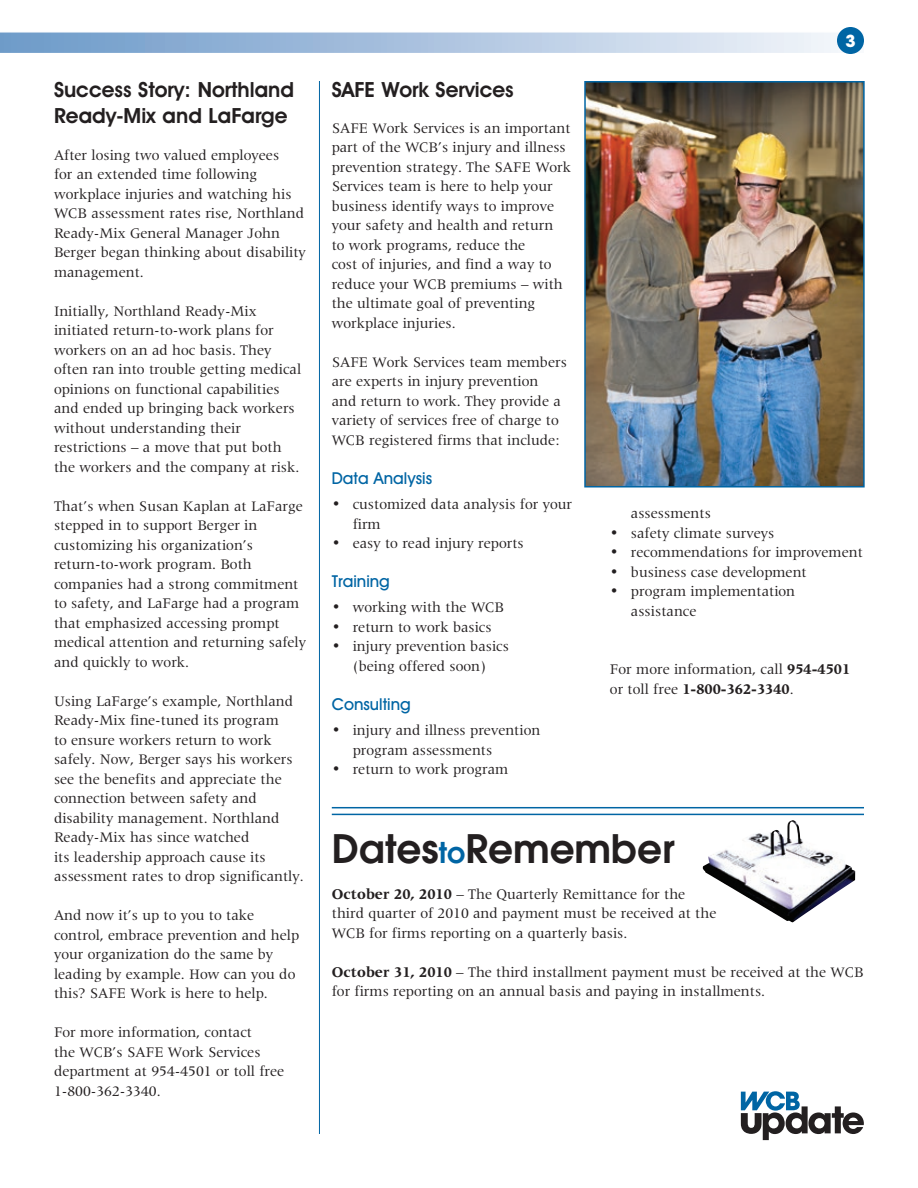
<style>
.page{position:relative;width:918px;height:1188px;background:#fff}
.page>*{position:absolute;margin:0;border:0;box-sizing:border-box;transform-origin:0 0}
.t1{font:600 39px "Avant Garde";color:#231f20}
.t2{font:600 21px/25.5px "Avant Garde IT Cby BT";color:#231f20}
.t3{font:500 16.5px "Avant Garde IT Cby BT";color:#0065a4}
.t4{font:700 16.5px "Avant Garde";color:#fff}
.t5{font:15px/19.5px "Latin 725 BT";color:#231f20}
.s1{font-weight:700}
.s2{font-size:28.5px;color:#0065a4}
</style>
<div class="page">
<hr style="left:332px;top:807px;width:532px;height:1px;background:#0065a4">
<hr style="left:332px;top:814px;width:532px;height:1px;background:#0065a4">
<hr style="left:319px;top:81px;width:1px;height:1053px;background:#0065a4">
<svg style="left:0;top:32px;width:864px;height:22px;background:#b2c8e2"></svg>
<div style="left:837px;top:27px;width:27px;height:27px;background:#0065a4;border-radius:50%"></div>
<img style="left:587px;top:84px;width:275px;height:401px">
<div style="left:584px;top:81px;width:281px;height:407px;border:2px solid #0065a4"></div>
<img style="left:703px;top:820px;width:152px;height:103px">
<svg style="left:741px;top:1091px;width:123px;height:49px"></svg>
<h2 class="t2" style="left:54px;top:77px;width:242px">Success Story: Northland<br>Ready-Mix and LaFarge</h2>
<p class="t5" style="left:54px;top:145px;width:254px">After losing two valued employees<br>for an extended time following workplace injuries and watching his<br>WCB assessment rates rise, Northland<br>Ready-Mix General Manager John<br>Berger began thinking about disability management.</p>
<p class="t5" style="left:54px;top:301px;width:249px">Initially, Northland Ready-Mix initiated return-to-work plans for workers on an ad hoc basis. They often ran into trouble getting medical opinions on functional capabilities and ended up bringing back workers without understanding their restrictions – a move that put both the workers and the company at risk.</p>
<p class="t5" style="left:54px;top:496px;width:254px">That’s when Susan Kaplan at LaFarge stepped in to support Berger in customizing his organization’s return-to-work program. Both companies had a strong commitment to safety, and LaFarge had a program that emphasized accessing prompt medical attention and returning safely and quickly to work.</p>
<p class="t5" style="left:54px;top:691px;width:251px">Using LaFarge’s example, Northland Ready-Mix fine-tuned its program<br>to ensure workers return to work safely. Now, Berger says his workers see the benefits and appreciate the connection between safety and disability management. Northland Ready-Mix has since watched<br>its leadership approach cause its assessment rates to drop significantly.</p>
<p class="t5" style="left:54px;top:906px;width:247px">And now it’s up to you to take control, embrace prevention and help your organization do the same by leading by example. How can you do this? SAFE Work is here to help.</p>
<p class="t5" style="left:54px;top:1023px;width:232px">For more information, contact<br>the WCB’s SAFE Work Services department at 954-4501 or toll free<br>1-800-362-3340.</p>
<h2 class="t2" style="left:332px;top:77px;width:184px">SAFE Work Services</h2>
<p class="t5" style="left:332px;top:118px;width:241px">SAFE Work Services is an important part of the WCB’s injury and illness prevention strategy. The SAFE Work<br>Services team is here to help your business identify ways to improve your safety and health and return<br>to work programs, reduce the<br>cost of injuries, and find a way to reduce your WCB premiums – with the ultimate goal of preventing workplace injuries.</p>
<p class="t5" style="left:332px;top:352px;width:237px">SAFE Work Services team members are experts in injury prevention and return to work. They provide a variety of services free of charge to WCB registered firms that include:</p>
<h3 class="t3" style="left:332px;top:468px;width:102px">Data Analysis</h3>
<p class="t5" style="left:353px;top:495px;width:221px;text-indent:-21px">• customized data analysis for your firm</p>
<p class="t5" style="left:332px;top:534px;width:194px">• easy to read injury reports</p>
<h3 class="t3" style="left:332px;top:572px;width:60px">Training</h3>
<p class="t5" style="left:332px;top:598px;width:174px">• working with the WCB</p>
<p class="t5" style="left:332px;top:617px;width:162px">• return to work basics</p>
<p class="t5" style="left:332px;top:637px;width:179px;text-align:center">• injury prevention basics (being offered soon)</p>
<h3 class="t3" style="left:332px;top:694px;width:81px">Consulting</h3>
<p class="t5" style="left:353px;top:720px;width:189px;text-indent:-21px">• injury and illness prevention program assessments</p>
<p class="t5" style="left:332px;top:759px;width:178px">• return to work program</p>
<p class="t4" style="left:845px;top:30px;width:12px">3</p>
<p class="t5" style="left:631px;top:504px;width:82px">assessments</p>
<p class="t5" style="left:610px;top:523px;width:166px">• safety climate surveys</p>
<p class="t5" style="left:610px;top:543px;width:254px">• recommendations for improvement</p>
<p class="t5" style="left:610px;top:562px;width:198px">• business case development</p>
<p class="t5" style="left:631px;top:582px;width:166px;text-indent:-21px">• program implementation assistance</p>
<p class="t5" style="left:610px;top:660px;width:242px">For more information, call <span class="s1">954-4501 </span>or toll free <span class="s1">1-800-362-3340</span>.</p>
<h2 class="t1" style="left:332px;top:823px;width:344px">Dates<span class="s2">to</span>Remember</h2>
<p class="t5" style="left:332px;top:884px;width:386px"><span class="s1">October 20, 2010</span> – The Quarterly Remittance for the third quarter of 2010 and payment must be received at the<br>WCB for firms reporting on a quarterly basis.</p>
<p class="t5" style="left:332px;top:962px;width:533px"><span class="s1">October 31, 2010</span> – The third installment payment must be received at the WCB for firms reporting on an annual basis and paying in installments.</p>
</div>
